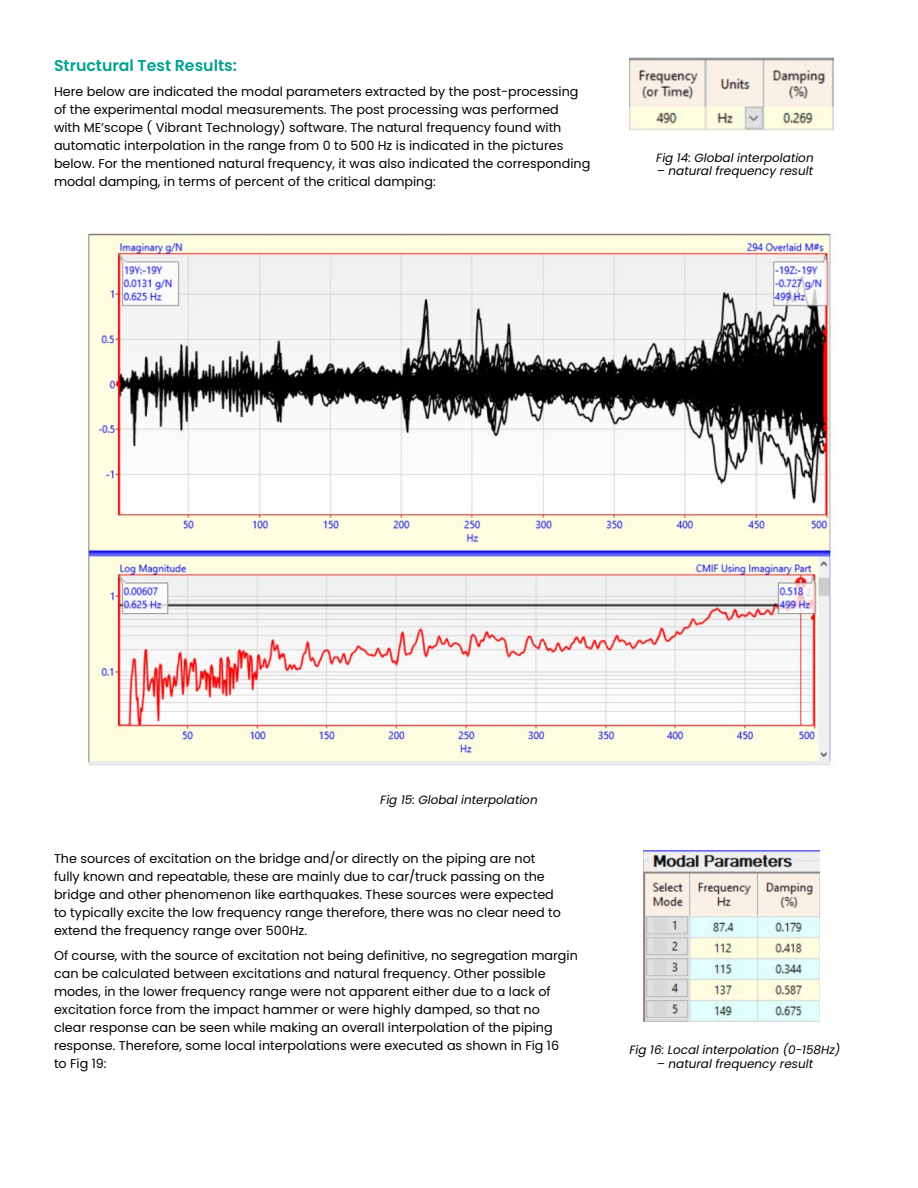
<style>
.page{position:relative;width:918px;height:1188px;background:#fff}
.page>*{position:absolute;margin:0;border:0;box-sizing:border-box;transform-origin:0 0}
.t1{font:600 15.75px "Poppins";color:#00a18f}
.t2{font:12.75px/18px "Poppins";color:#000}
.t3{font:italic 12px "Poppins";color:#000}
</style>
<div class="page">
<img style="left:88px;top:233px;width:743px;height:533px">
<img style="left:630px;top:57px;width:204px;height:74px">
<img style="left:644px;top:850px;width:176px;height:172px">
<p class="t1" style="left:54px;top:56px;width:184px">Structural Test Results:</p>
<p class="t2" style="left:54px;top:83px;width:538px">Here below are indicated the modal parameters extracted by the post-processing of the experimental modal measurements. The post processing was performed<br>with ME’scope ( Vibrant Technology) software. The natural frequency found with automatic interpolation in the range from 0 to 500 Hz is indicated in the pictures below. For the mentioned natural frequency, it was also indicated the corresponding modal damping, in terms of percent of the critical damping:</p>
<p class="t3" style="left:656px;top:151px;width:159px">Fig 14: Global interpolation</p>
<p class="t3" style="left:657px;top:164px;width:158px">– natural frequency result</p>
<p class="t3" style="left:380px;top:793px;width:159px">Fig 15: Global interpolation</p>
<p class="t2" style="left:54px;top:850px;width:508px">The sources of excitation on the bridge and/or directly on the piping are not fully known and repeatable, these are mainly due to car/truck passing on the bridge and other phenomenon like earthquakes. These sources were expected to typically excite the low frequency range therefore, there was no clear need to extend the frequency range over 500Hz.</p>
<p class="t2" style="left:54px;top:947px;width:525px">Of course, with the source of excitation not being definitive, no segregation margin can be calculated between excitations and natural frequency. Other possible modes, in the lower frequency range were not apparent either due to a lack of excitation force from the impact hammer or were highly damped, so that no<br>clear response can be seen while making an overall interpolation of the piping response. Therefore, some local interpolations were executed as shown in Fig 16<br>to Fig 19:</p>
<p class="t3" style="left:630px;top:1043px;width:212px">Fig 16: Local interpolation (0-158Hz)</p>
<p class="t3" style="left:657px;top:1056px;width:158px">– natural frequency result</p>
</div>
